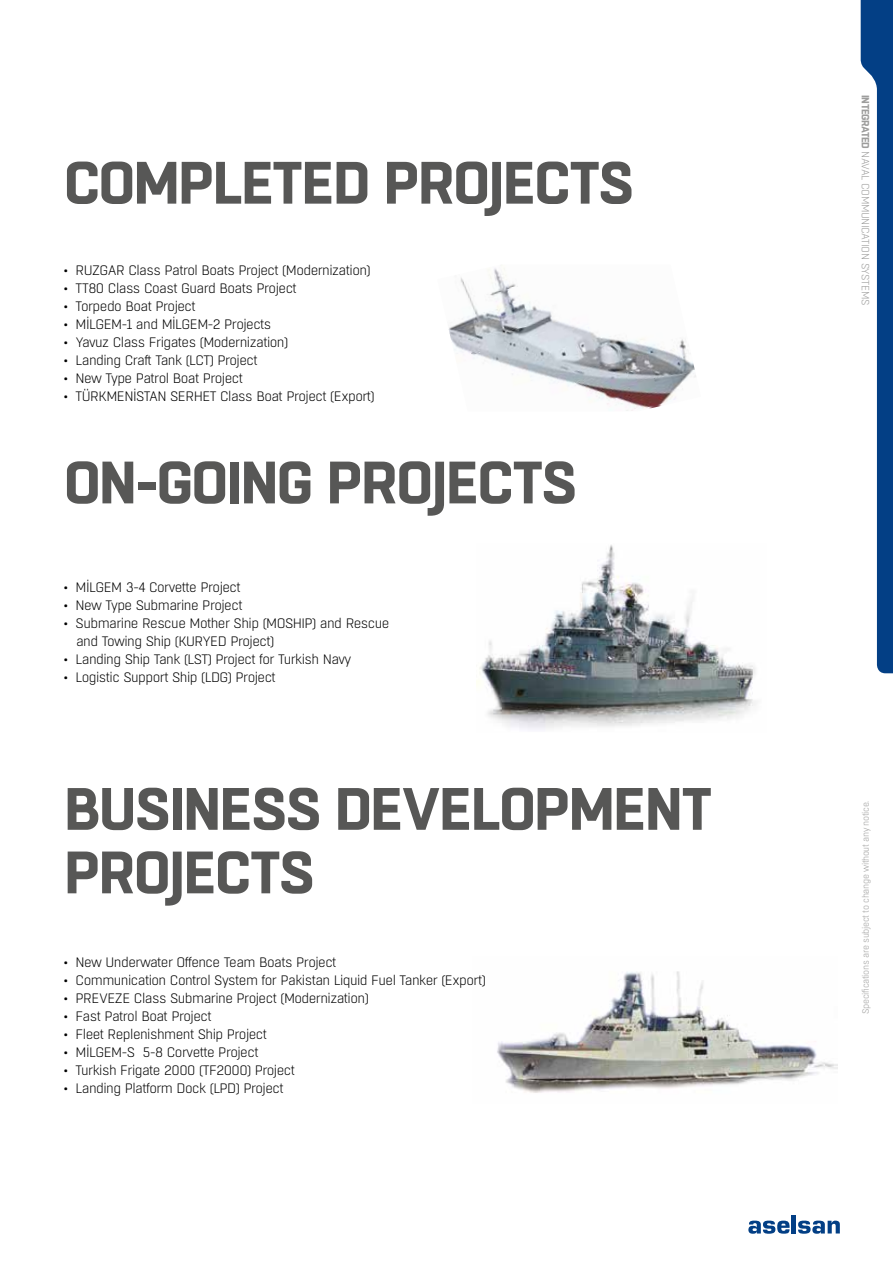
<style>
.page{position:relative;width:893px;height:1263px;background:#fff}
.page>*{position:absolute;margin:0;border:0;box-sizing:border-box;transform-origin:0 0}
.t1{font:700 59.55px/63.6px "Boxed";letter-spacing:-.03em;color:#575756}
.t2{font:300 13.65px/18px "Boxed";letter-spacing:-.04em;color:#000}
.t3{font:300 10.5px "Boxed";letter-spacing:-.04em;color:#9d9d9c}
.t4{font:300 9px "Boxed";letter-spacing:-.04em;color:#9d9d9c}
.s1{font-weight:700}
</style>
<div class="page">
<svg style="left:748px;top:1220px;width:42px;height:14px"></svg>
<svg style="left:798px;top:1220px;width:42px;height:14px"></svg>
<hr style="left:792px;top:1215px;width:4px;height:18px;background:#033f85">
<svg style="left:861px;top:0;width:32px;height:673px"></svg>
<img style="left:448px;top:265px;width:248px;height:146px">
<img style="left:476px;top:545px;width:280px;height:185px">
<img style="left:497px;top:971px;width:341px;height:122px">
<h1 class="t1" style="left:64px;top:153px;width:572px">COMPLETED PROJECTS</h1>
<p class="t2" style="left:64px;top:261px;width:308px">• RUZGAR Class Patrol Boats Project (Modernization)</p>
<p class="t2" style="left:64px;top:279px;width:235px">• TT80 Class Coast Guard Boats Project</p>
<p class="t2" style="left:64px;top:297px;width:134px">• Torpedo Boat Project</p>
<p class="t2" style="left:64px;top:315px;width:209px">• MİLGEM-1 and MİLGEM-2 Projects</p>
<p class="t2" style="left:64px;top:333px;width:226px">• Yavuz Class Frigates (Modernization)</p>
<p class="t2" style="left:64px;top:351px;width:195px">• Landing Craft Tank (LCT) Project</p>
<p class="t2" style="left:64px;top:369px;width:181px">• New Type Patrol Boat Project</p>
<p class="t2" style="left:64px;top:387px;width:312px">• TÜRKMENİSTAN SERHET Class Boat Project (Export)</p>
<h1 class="t1" style="left:64px;top:453px;width:515px">ON-GOING PROJECTS</h1>
<p class="t2" style="left:64px;top:578px;width:178px">• MİLGEM 3-4 Corvette Project</p>
<p class="t2" style="left:64px;top:596px;width:180px">• New Type Submarine Project</p>
<p class="t2" style="left:76px;top:614px;width:315px;text-indent:-12px">• Submarine Rescue Mother Ship (MOSHIP) and Rescue and Towing Ship (KURYED Project)</p>
<p class="t2" style="left:64px;top:650px;width:289px">• Landing Ship Tank (LST) Project for Turkish Navy</p>
<p class="t2" style="left:64px;top:668px;width:214px">• Logistic Support Ship (LDG) Project</p>
<h1 class="t1" style="left:64px;top:779px;width:650px">BUSINESS DEVELOPMENT<br>PROJECTS</h1>
<p class="t2" style="left:64px;top:953px;width:274px">• New Underwater Offence Team Boats Project</p>
<p class="t2" style="left:64px;top:971px;width:424px">• Communication Control System for Pakistan Liquid Fuel Tanker (Export)</p>
<p class="t2" style="left:64px;top:989px;width:306px">• PREVEZE Class Submarine Project (Modernization)</p>
<p class="t2" style="left:64px;top:1007px;width:149px">• Fast Patrol Boat Project</p>
<p class="t2" style="left:64px;top:1025px;width:205px">• Fleet Replenishment Ship Project</p>
<p class="t2" style="left:64px;top:1043px;width:196px">• MİLGEM-S 5-8 Corvette Project</p>
<p class="t2" style="left:64px;top:1061px;width:233px">• Turkish Frigate 2000 (TF2000) Project</p>
<p class="t2" style="left:64px;top:1079px;width:221px">• Landing Platform Dock (LPD) Project</p>
<p class="t3" style="left:872px;top:95px;width:212px;rotate:90deg"><span class="s1">INTEGRATED</span> NAVAL COMMUNICATION SYSTEMS</p>
<p class="t4" style="left:860px;top:1014px;width:215px;rotate:-90deg">Specifications are subject to change without any notice.</p>
</div>
